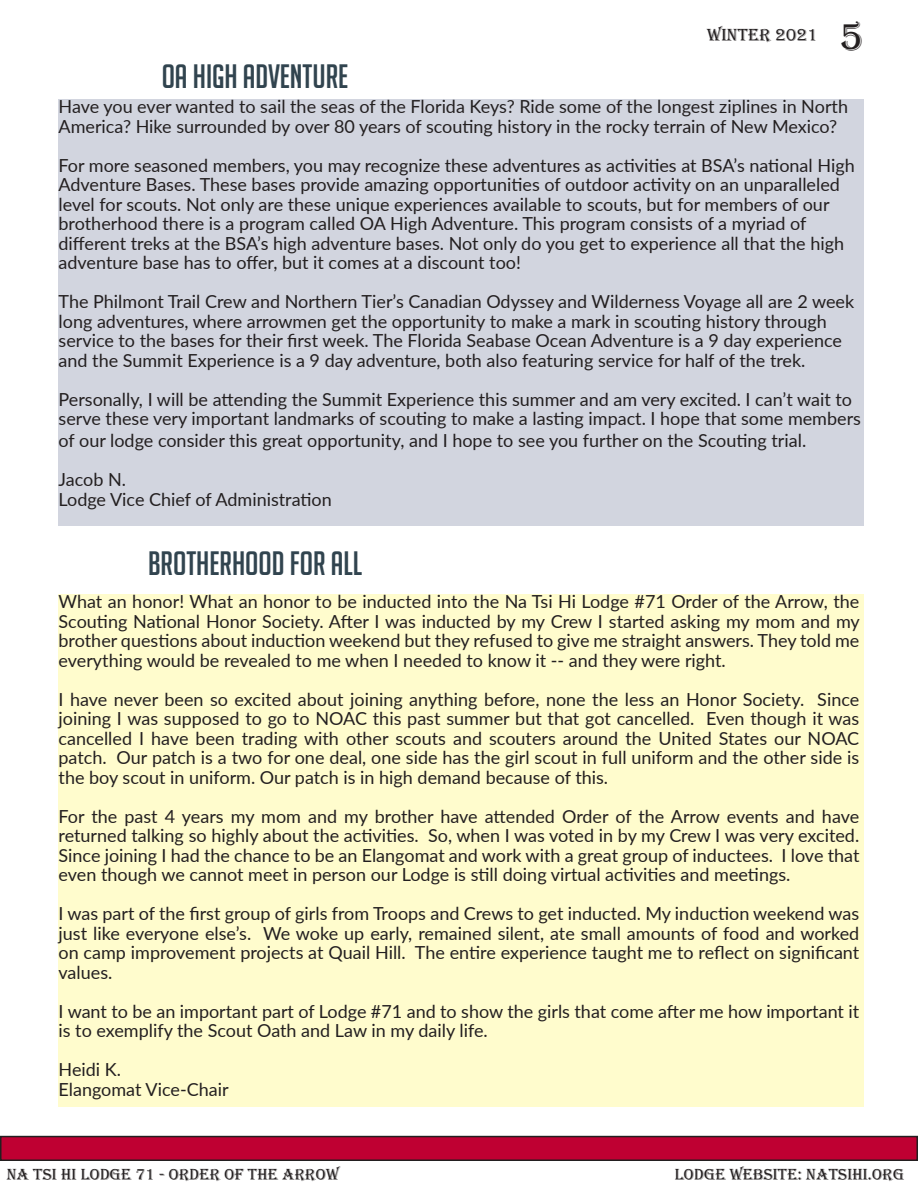
<style>
.page{position:relative;width:918px;height:1188px;background:#fff}
.page>*{position:absolute;margin:0;border:0;box-sizing:border-box;transform-origin:0 0}
.t1{font:33px "Big Noodle Titling";color:#31444f}
.t2{font:18px/19.5px "Lato";color:#231f20}
.t3{font:18px "Algerian";color:#231f20}
.t4{font:16.5px "Algerian";color:#231f20}
.s1{font-size:39px}
</style>
<div class="page">
<div style="left:1px;top:1137px;width:916px;height:23px;background:#bf0032"></div>
<div style="left:0;top:1136px;width:918px;height:25px;border:2px solid #231f20"></div>
<div style="left:59px;top:594px;width:805px;height:513px;background:#fffccd"></div>
<div style="left:59px;top:99px;width:805px;height:427px;background:#d2d5df"></div>
<p class="t3" style="left:707px;top:25px;width:158px">WINTER 2021 <span class="s1">5</span></p>
<h1 class="t1" style="left:162px;top:59px;width:188px">OA HIGH ADVENTURE</h1>
<p class="t2" style="left:59px;top:96px;width:791px">Have you ever wanted to sail the seas of the Florida Keys? Ride some of the longest ziplines in North<br>America? Hike surrounded by over 80 years of scouting history in the rocky terrain of New Mexico?</p>
<p class="t2" style="left:59px;top:155px;width:798px">For more seasoned members, you may recognize these adventures as activities at BSA’s national High Adventure Bases. These bases provide amazing opportunities of outdoor activity on an unparalleled level for scouts. Not only are these unique experiences available to scouts, but for members of our brotherhood there is a program called OA High Adventure. This program consists of a myriad of different treks at the BSA’s high adventure bases. Not only do you get to experience all that the high adventure base has to offer, but it comes at a discount too!</p>
<p class="t2" style="left:59px;top:291px;width:797px">The Philmont Trail Crew and Northern Tier’s Canadian Odyssey and Wilderness Voyage all are 2 week long adventures, where arrowmen get the opportunity to make a mark in scouting history through service to the bases for their first week. The Florida Seabase Ocean Adventure is a 9 day experience and the Summit Experience is a 9 day adventure, both also featuring service for half of the trek.</p>
<p class="t2" style="left:59px;top:389px;width:804px">Personally, I will be attending the Summit Experience this summer and am very excited. I can’t wait to serve these very important landmarks of scouting to make a lasting impact. I hope that some members</p>
<p class="t2" style="left:59px;top:420px;width:749px;line-height:39px">of our lodge consider this great opportunity, and I hope to see you further on the Scouting trial.<br>Jacob N.</p>
<p class="t2" style="left:59px;top:488px;width:275px">Lodge Vice Chief of Administration</p>
<h1 class="t1" style="left:148px;top:546px;width:216px">BROTHERHOOD FOR ALL</h1>
<p class="t2" style="left:59px;top:591px;width:803px;text-align:justify">What an honor! What an honor to be inducted into the Na Tsi Hi Lodge #71 Order of the Arrow, the Scouting National Honor Society. After I was inducted by my Crew I started asking my mom and my brother questions about induction weekend but they refused to give me straight answers. They told me everything would be revealed to me when I needed to know it -- and they were right.</p>
<p class="t2" style="left:59px;top:689px;width:802px;text-align:justify">I have never been so excited about joining anything before, none the less an Honor Society. Since joining I was supposed to go to NOAC this past summer but that got cancelled. Even though it was cancelled I have been trading with other scouts and scouters around the United States our NOAC patch. Our patch is a two for one deal, one side has the girl scout in full uniform and the other side is the boy scout in uniform. Our patch is in high demand because of this.</p>
<p class="t2" style="left:59px;top:806px;width:802px;text-align:justify">For the past 4 years my mom and my brother have attended Order of the Arrow events and have returned talking so highly about the activities. So, when I was voted in by my Crew I was very excited.<br>Since joining I had the chance to be an Elangomat and work with a great group of inductees. I love that even though we cannot meet in person our Lodge is still doing virtual activities and meetings.</p>
<p class="t2" style="left:59px;top:903px;width:802px;text-align:justify">I was part of the first group of girls from Troops and Crews to get inducted. My induction weekend was just like everyone else’s. We woke up early, remained silent, ate small amounts of food and worked on camp improvement projects at Quail Hill. The entire experience taught me to reflect on significant values.</p>
<p class="t2" style="left:59px;top:1001px;width:802px">I want to be an important part of Lodge #71 and to show the girls that come after me how important it is to exemplify the Scout Oath and Law in my daily life.</p>
<p class="t2" style="left:59px;top:1059px;width:172px">Heidi K.<br>Elangomat Vice-Chair</p>
<p class="t4" style="left:7px;top:1166px;width:334px">NA TSI HI LODGE 71 - ORDER OF THE ARROW</p>
<p class="t4" style="left:675px;top:1166px;width:231px">LODGE WEBSITE: NATSIHI.ORG</p>
</div>
